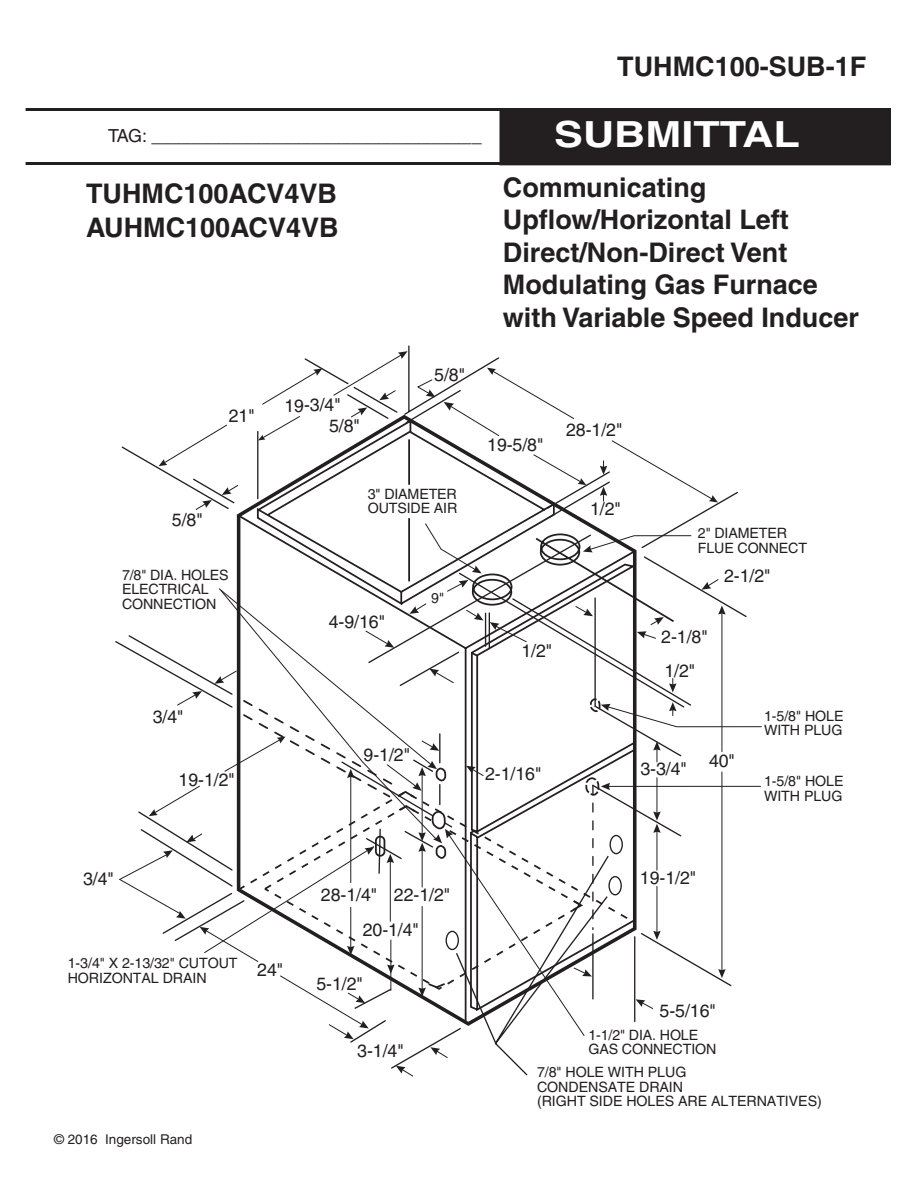
<style>
.page{position:relative;width:918px;height:1188px;background:#fff}
.page>*{position:absolute;margin:0;border:0;box-sizing:border-box;transform-origin:0 0}
.t1{font:700 36px "Helvetica";color:#fff;scale:1.2 1}
.t2{font:700 27px/32.4px "Helvetica";color:#231f20}
.t3{font:18px "Helvetica";color:#231f20}
.t4{font:17.85px "Helvetica";letter-spacing:-.005em;color:#231f20}
.t5{font:14.25px/14.2px "Helvetica";letter-spacing:-.005em;color:#231f20}
.t6{font:13.5px "Helvetica";color:#231f20}
</style>
<div class="page">
<hr style="left:26px;top:108px;width:864px;height:3px;background:#231f20">
<hr style="left:26px;top:162px;width:864px;height:3px;background:#231f20">
<div style="left:500px;top:109px;width:390px;height:56px;background:#231f20"></div>
<svg style="left:444px;top:368px;width:121px;height:45px"></svg>
<svg style="left:417px;top:379px;width:18px;height:18px"></svg>
<svg style="left:638px;top:455px;width:80px;height:48px"></svg>
<svg style="left:159px;top:424px;width:68px;height:42px"></svg>
<svg style="left:262px;top:351px;width:146px;height:62px"></svg>
<svg style="left:236px;top:418px;width:402px;height:105px"></svg>
<svg style="left:222px;top:484px;width:17px;height:11px"></svg>
<svg style="left:195px;top:500px;width:17px;height:10px"></svg>
<svg style="left:118px;top:523px;width:644px;height:554px"></svg>
<p class="t2" style="left:617px;top:50px;width:250px">TUHMC100-SUB-1F</p>
<p class="t3" style="left:108px;top:125px;width:375px">TAG: _________________________________</p>
<h1 class="t1" style="left:554px;top:112px;width:206px">SUBMITTAL</h1>
<p class="t2" style="left:86px;top:177px;width:252px">TUHMC100ACV4VB</p>
<p class="t2" style="left:86px;top:211px;width:254px">AUHMC100ACV4VB</p>
<p class="t4" style="left:229px;top:406px;width:28px">21"</p>
<p class="t4" style="left:172px;top:509px;width:32px">5/8"</p>
<p class="t5" style="left:122px;top:568px;width:108px">7/8" DIA. HOLES<br>ELECTRICAL<br>CONNECTION</p>
<p class="t4" style="left:284px;top:395px;width:58px">19-3/4"</p>
<p class="t4" style="left:329px;top:416px;width:32px">5/8"</p>
<p class="t4" style="left:434px;top:365px;width:32px">5/8"</p>
<p class="t5" style="left:368px;top:487px;width:91px">3" DIAMETER<br>OUTSIDE AIR</p>
<p class="t5" style="left:431px;top:591px;width:14px">9"</p>
<p class="t4" style="left:153px;top:706px;width:32px">3/4"</p>
<p class="t4" style="left:179px;top:769px;width:58px">19-1/2"</p>
<p class="t4" style="left:329px;top:611px;width:58px">4-9/16"</p>
<p class="t4" style="left:364px;top:744px;width:48px">9-1/2"</p>
<h2 class="t2" style="left:503px;top:171px;width:358px">Communicating<br>Upflow/Horizontal Left<br>Direct/Non-Direct Vent<br>Modulating Gas Furnace with Variable Speed Inducer</h2>
<p class="t4" style="left:487px;top:434px;width:58px">19-5/8"</p>
<p class="t4" style="left:566px;top:420px;width:58px">28-1/2"</p>
<p class="t4" style="left:521px;top:641px;width:32px">1/2"</p>
<p class="t4" style="left:485px;top:763px;width:58px">2-1/16"</p>
<p class="t4" style="left:590px;top:499px;width:32px">1/2"</p>
<p class="t5" style="left:698px;top:526px;width:111px">2" DIAMETER<br>FLUE CONNECT</p>
<p class="t4" style="left:724px;top:565px;width:48px">2-1/2"</p>
<p class="t4" style="left:661px;top:626px;width:48px">2-1/8"</p>
<p class="t4" style="left:665px;top:661px;width:32px">1/2"</p>
<p class="t5" style="left:764px;top:708px;width:81px">1-5/8" HOLE<br>WITH PLUG</p>
<p class="t4" style="left:640px;top:759px;width:48px">3-3/4"</p>
<p class="t4" style="left:709px;top:750px;width:27px">40"</p>
<p class="t5" style="left:764px;top:774px;width:81px">1-5/8" HOLE<br>WITH PLUG</p>
<p class="t4" style="left:83px;top:868px;width:32px">3/4"</p>
<p class="t5" style="left:68px;top:956px;width:171px">1-3/4" X 2-13/32" CUTOUT<br>HORIZONTAL DRAIN</p>
<p class="t4" style="left:257px;top:960px;width:27px">24"</p>
<p class="t6" style="left:54px;top:1132px;width:140px">© 2016 Ingersoll Rand</p>
<p class="t4" style="left:321px;top:884px;width:58px">28-1/4"</p>
<p class="t4" style="left:394px;top:884px;width:58px">22-1/2"</p>
<p class="t4" style="left:363px;top:920px;width:58px">20-1/4"</p>
<p class="t4" style="left:317px;top:973px;width:48px">5-1/2"</p>
<p class="t4" style="left:357px;top:1041px;width:48px">3-1/4"</p>
<p class="t4" style="left:640px;top:867px;width:58px">19-1/2"</p>
<p class="t4" style="left:660px;top:1001px;width:58px">5-5/16"</p>
<p class="t5" style="left:588px;top:1027px;width:129px">1-1/2" DIA. HOLE<br>GAS CONNECTION</p>
<p class="t5" style="left:537px;top:1065px;width:286px">7/8" HOLE WITH PLUG<br>CONDENSATE DRAIN<br>(RIGHT SIDE HOLES ARE ALTERNATIVES)</p>
</div>
